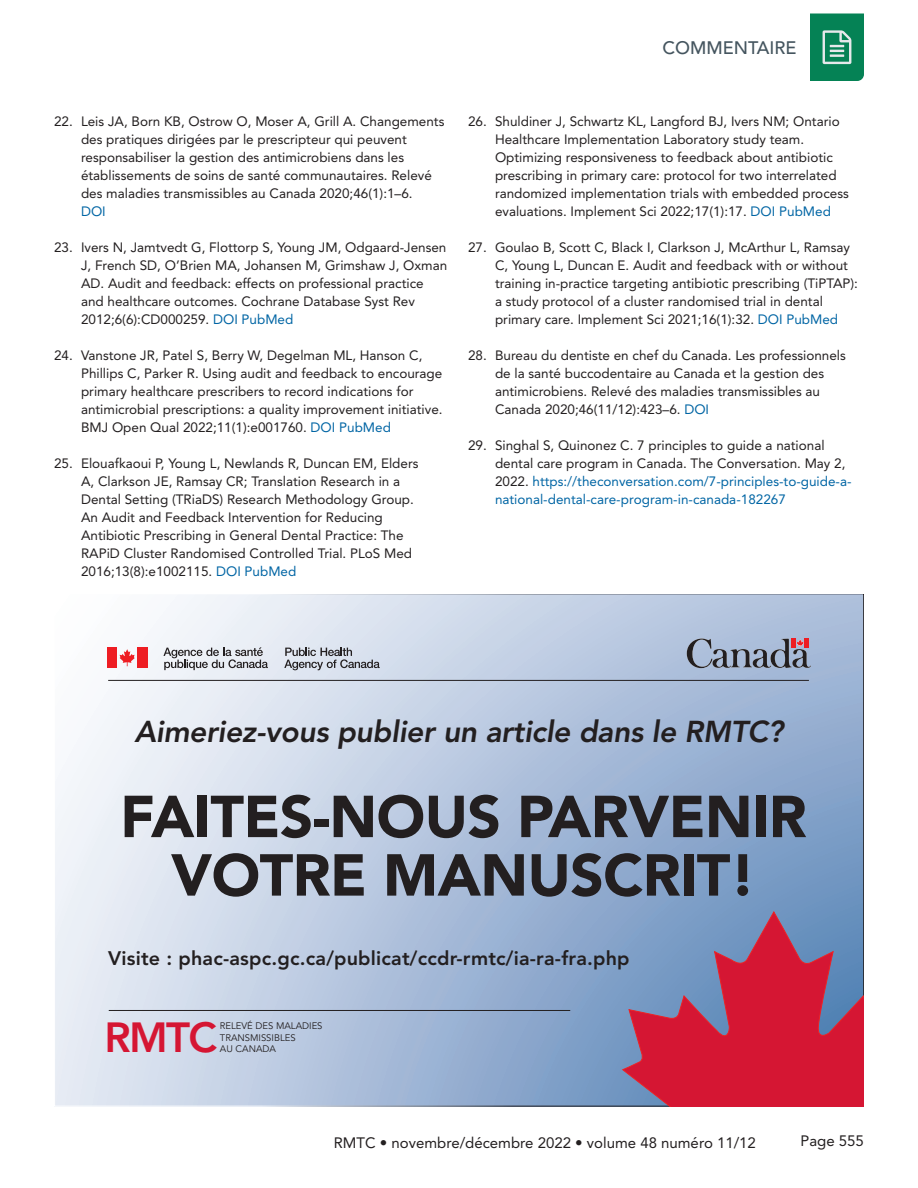
<style>
.page{position:relative;width:918px;height:1188px;background:#fff}
.page>*{position:absolute;margin:0;border:0;box-sizing:border-box;transform-origin:0 0}
.t1{font:900 58.5px/58.5px "Avenir LT Std";letter-spacing:-.01em;color:#231f20;text-align:center}
.t2{font:800 41.85px "Avenir LT Std";color:#d51633}
.t3{font:italic 800 30px "Avenir LT Std";letter-spacing:-.01em;color:#231f20}
.t4{font:800 19.5px "Avenir LT Std";letter-spacing:.01em;color:#231f20}
.t5{font:500 18px "Avenir LT Std";color:#45555f}
.t6{font:15px "Avenir LT Std";color:#231f20}
.t7{font:13.5px/18px "Avenir LT Std";color:#231f20}
.t8{font:9.45px/11.4px "Avenir LT Std";color:#231f20}
.s1{color:#0065a4}
</style>
<div class="page">
<svg style="left:810px;top:14px;width:54px;height:67px"></svg>
<svg style="left:56px;top:596px;width:806px;height:508px"></svg>
<svg style="left:623px;top:912px;width:241px;height:195px"></svg>
<svg style="left:687px;top:639px;width:124px;height:29px"></svg>
<div style="left:107px;top:648px;width:10px;height:20px;background:#ee1d23"></div>
<svg style="left:120px;top:649px;width:15px;height:17px"></svg>
<div style="left:137px;top:648px;width:10px;height:20px;background:#ee1d23"></div>
<svg style="left:284px;top:648px;width:96px;height:22px"></svg>
<svg style="left:163px;top:647px;width:105px;height:23px"></svg>
<hr style="left:108px;top:680px;width:701px;height:1px;background:#231f20">
<hr style="left:109px;top:1010px;width:461px;height:1px;background:#231f20">
<h3 class="t5" style="left:663px;top:37px;width:135px">COMMENTAIRE</h3>
<p class="t7" style="left:81px;top:112px;width:365px;text-indent:-27px">22. Leis JA, Born KB, Ostrow O, Moser A, Grill A. Changements des pratiques dirigées par le prescripteur qui peuvent responsabiliser la gestion des antimicrobiens dans les établissements de soins de santé communautaires. Relevé des maladies transmissibles au Canada 2020;46(1):1–6.<br><span class="s1">DOI</span></p>
<p class="t7" style="left:81px;top:238px;width:368px;text-indent:-27px">23. Ivers N, Jamtvedt G, Flottorp S, Young JM, Odgaard-Jensen J, French SD, O’Brien MA, Johansen M, Grimshaw J, Oxman AD. Audit and feedback: effects on professional practice and healthcare outcomes. Cochrane Database Syst Rev 2012;6(6):CD000259. <span class="s1">DOI PubMed</span></p>
<p class="t7" style="left:81px;top:346px;width:363px;text-indent:-27px">24. Vanstone JR, Patel S, Berry W, Degelman ML, Hanson C, Phillips C, Parker R. Using audit and feedback to encourage primary healthcare prescribers to record indications for antimicrobial prescriptions: a quality improvement initiative.<br>BMJ Open Qual 2022;11(1):e001760. <span class="s1">DOI PubMed</span></p>
<p class="t7" style="left:81px;top:454px;width:339px;text-indent:-27px">25. Elouafkaoui P, Young L, Newlands R, Duncan EM, Elders A, Clarkson JE, Ramsay CR; Translation Research in a Dental Setting (TRiaDS) Research Methodology Group.<br>An Audit and Feedback Intervention for Reducing Antibiotic Prescribing in General Dental Practice: The RAPiD Cluster Randomised Controlled Trial. PLoS Med 2016;13(8):e1002115. <span class="s1">DOI PubMed</span></p>
<p class="t7" style="left:495px;top:112px;width:355px;text-indent:-27px">26. Shuldiner J, Schwartz KL, Langford BJ, Ivers NM; Ontario Healthcare Implementation Laboratory study team.<br>Optimizing responsiveness to feedback about antibiotic prescribing in primary care: protocol for two interrelated randomized implementation trials with embedded process evaluations. Implement Sci 2022;17(1):17. <span class="s1">DOI PubMed</span></p>
<p class="t7" style="left:495px;top:238px;width:365px;text-indent:-27px">27. Goulao B, Scott C, Black I, Clarkson J, McArthur L, Ramsay C, Young L, Duncan E. Audit and feedback with or without training in-practice targeting antibiotic prescribing (TiPTAP): a study protocol of a cluster randomised trial in dental primary care. Implement Sci 2021;16(1):32. <span class="s1">DOI PubMed</span></p>
<p class="t7" style="left:495px;top:346px;width:352px;text-indent:-27px">28. Bureau du dentiste en chef du Canada. Les professionnels de la santé buccodentaire au Canada et la gestion des antimicrobiens. Relevé des maladies transmissibles au Canada 2020;46(11/12):423–6. <span class="s1">DOI</span></p>
<p class="t7" style="left:495px;top:436px;width:358px;text-indent:-27px">29. Singhal S, Quinonez C. 7 principles to guide a national dental care program in Canada. The Conversation. May 2, 2022. <span class="s1">https://theconversation.com/7-principles-to-guide-a&shy;national-dental-care-program-in-canada-182267</span></p>
<p class="t3" style="left:135px;top:713px;width:650px">Aimeriez-vous publier un article dans le RMTC?</p>
<p class="t1" style="left:120px;top:787px;width:688px">FAITES-NOUS PARVENIR<br>VOTRE MANUSCRIT!</p>
<p class="t4" style="left:108px;top:946px;width:523px">Visite : phac-aspc.gc.ca/publicat/ccdr-rmtc/ia-ra-fra.php</p>
<p class="t2" style="left:105px;top:1013px;width:114px">RMTC</p>
<p class="t8" style="left:220px;top:1021px;width:104px">RELEVÉ DES MALADIES<br>TRANSMISSIBLES<br>AU CANADA</p>
<p class="t6" style="left:334px;top:1134px;width:424px">RMTC • novembre/décembre 2022 • volume 48 numéro 11/12</p>
<p class="t6" style="left:801px;top:1133px;width:65px">Page 555</p>
</div>
